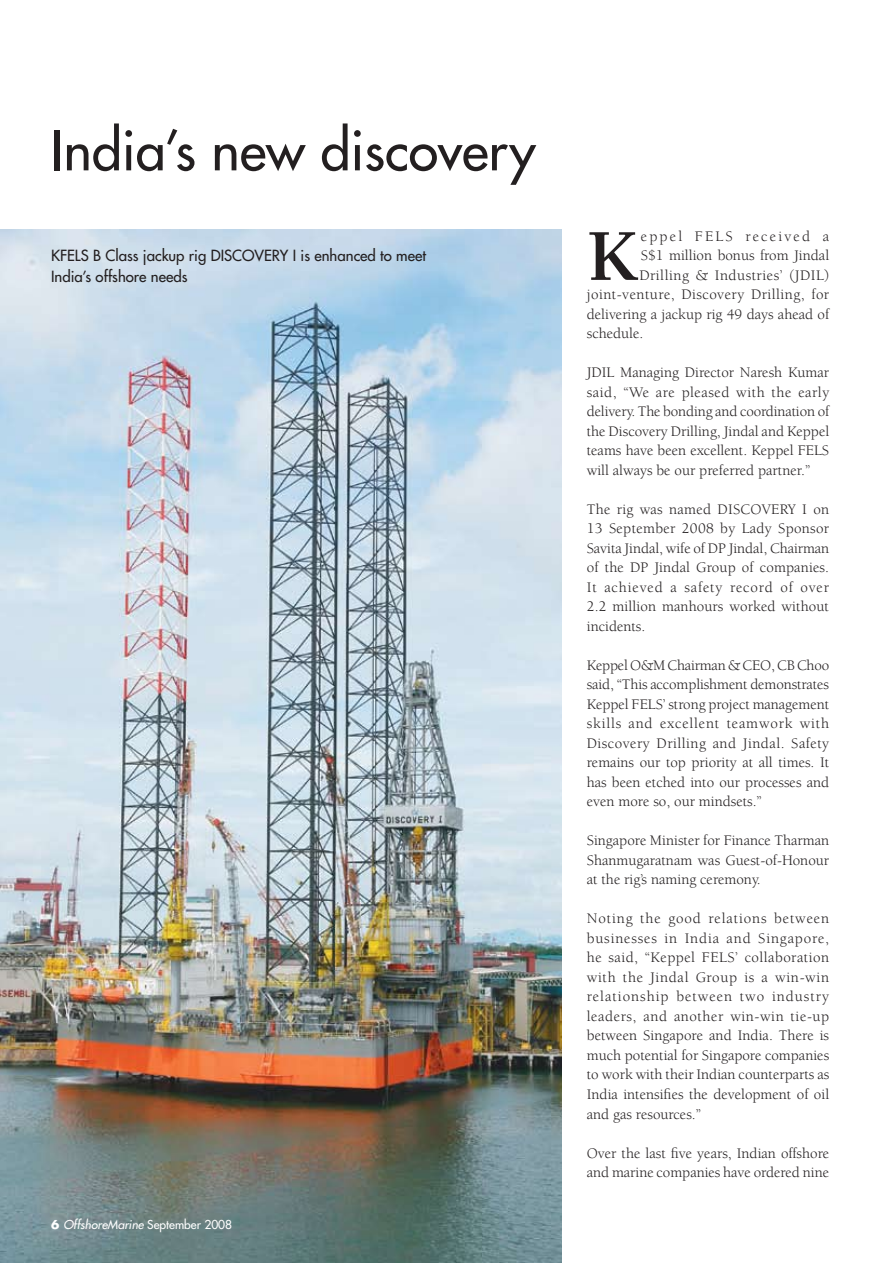
<style>
.page{position:relative;width:893px;height:1263px;background:#fff}
.page>*{position:absolute;margin:0;border:0;box-sizing:border-box;transform-origin:0 0}
.t1{font:700 75px "Berkeley";color:#231f20}
.t2{font:54px "Futura";color:#231f20}
.t3{font:15px/19.5px "Berkeley";color:#231f20;text-align:justify}
.t4{font:15px/21px "Futura";color:#231f20}
.t5{font:15px "Berkeley";letter-spacing:.03em;color:#231f20}
.t6{font:15px "Berkeley";letter-spacing:.035em;color:#231f20}
.t7{font:15px "Berkeley";letter-spacing:.145em;color:#231f20}
.t8{font:italic 12px "Futura";color:#fff}
.s1{font-weight:700;font-style:normal}
.s2{font-style:normal}
</style>
<div class="page">
<img style="left:0;top:230px;width:561px;height:1033px">
<h2 class="t2" style="left:51px;top:115px;width:486px">India’s new discovery</h2>
<p class="t4" style="left:51px;top:244px;width:377px">KFELS B Class jackup rig DISCOVERY I is enhanced to meet<br>India’s offshore needs</p>
<p class="t8" style="left:51px;top:1217px;width:183px"><span class="s1">6</span> OffshoreMarine <span class="s2">September 2008</span></p>
<p class="t7" style="left:641px;top:228px;width:190px">eppel FELS received a</p>
<h1 class="t1" style="left:587px;top:216px;width:52px">K</h1>
<p class="t3" style="left:641px;top:246px;width:190px">S$1 million bonus from Jindal</p>
<p class="t6" style="left:639px;top:267px;width:191px">Drilling &amp; Industries’ (JDIL)</p>
<p class="t5" style="left:587px;top:287px;width:244px">joint-venture, Discovery Drilling, for</p>
<p class="t3" style="left:587px;top:305px;width:244px">delivering a jackup rig 49 days ahead of</p>
<p class="t3" style="left:587px;top:324px;width:58px">schedule.</p>
<p class="t3" style="left:587px;top:363px;width:244px">JDIL Managing Director Naresh Kumar said, “We are pleased with the early delivery. The bonding and coordination of the Discovery Drilling, Jindal and Keppel teams have been excellent. Keppel FELS will always be our preferred partner.”</p>
<p class="t3" style="left:587px;top:500px;width:244px">The rig was named DISCOVERY I on 13 September 2008 by Lady Sponsor Savita Jindal, wife of DP Jindal, Chairman of the DP Jindal Group of companies.<br>It achieved a safety record of over 2.2 million manhours worked without incidents.</p>
<p class="t3" style="left:587px;top:656px;width:244px">Keppel O&amp;M Chairman &amp; CEO, CB Choo said, “This accomplishment demonstrates Keppel FELS’ strong project management skills and excellent teamwork with Discovery Drilling and Jindal. Safety remains our top priority at all times. It has been etched into our processes and even more so, our mindsets.”</p>
<p class="t3" style="left:587px;top:831px;width:244px">Singapore Minister for Finance Tharman Shanmugaratnam was Guest-of-Honour at the rig’s naming ceremony.</p>
<p class="t3" style="left:587px;top:909px;width:244px">Noting the good relations between businesses in India and Singapore, he said, “Keppel FELS’ collaboration with the Jindal Group is a win-win relationship between two industry leaders, and another win-win tie-up between Singapore and India. There is much potential for Singapore companies to work with their Indian counterparts as India intensifies the development of oil and gas resources.”</p>
<p class="t3" style="left:587px;top:1143px;width:244px">Over the last five years, Indian offshore and marine companies have ordered nine</p>
</div>
